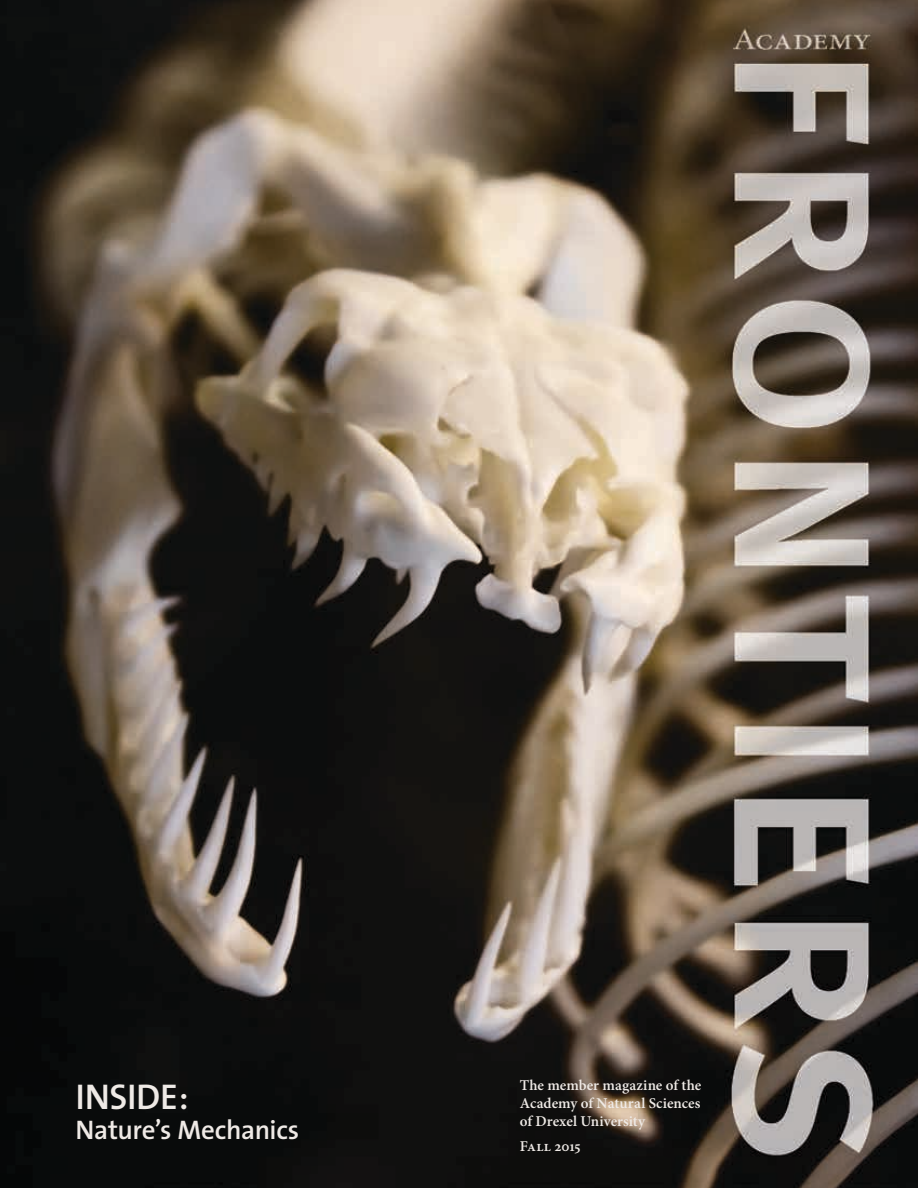
<style>
.page{position:relative;width:918px;height:1188px;background:#fff}
.page>*{position:absolute;margin:0;border:0;box-sizing:border-box;transform-origin:0 0}
.t1{font:600 36px "The Sans";letter-spacing:-.01em;color:#efeae6}
.t2{font:600 27px "The Sans";letter-spacing:-.01em;color:#efeae6}
.t3{font:600 15px/18px "Minion Pro";color:#efeae6;text-align:justify}
</style>
<div class="page">
<img style="left:0;top:0;width:918px;height:1188px">
<h1 class="t1" style="left:76px;top:1067px;width:115px">INSIDE:</h1>
<h2 class="t2" style="left:76px;top:1107px;width:225px">Nature’s Mechanics</h2>
<p class="t3" style="left:520px;top:1076px;width:183px">The member magazine of the Academy of Natural Sciences of Drexel University</p>
<p class="t3" style="left:520px;top:1137px;width:62px">Fall 2015</p>
</div>
